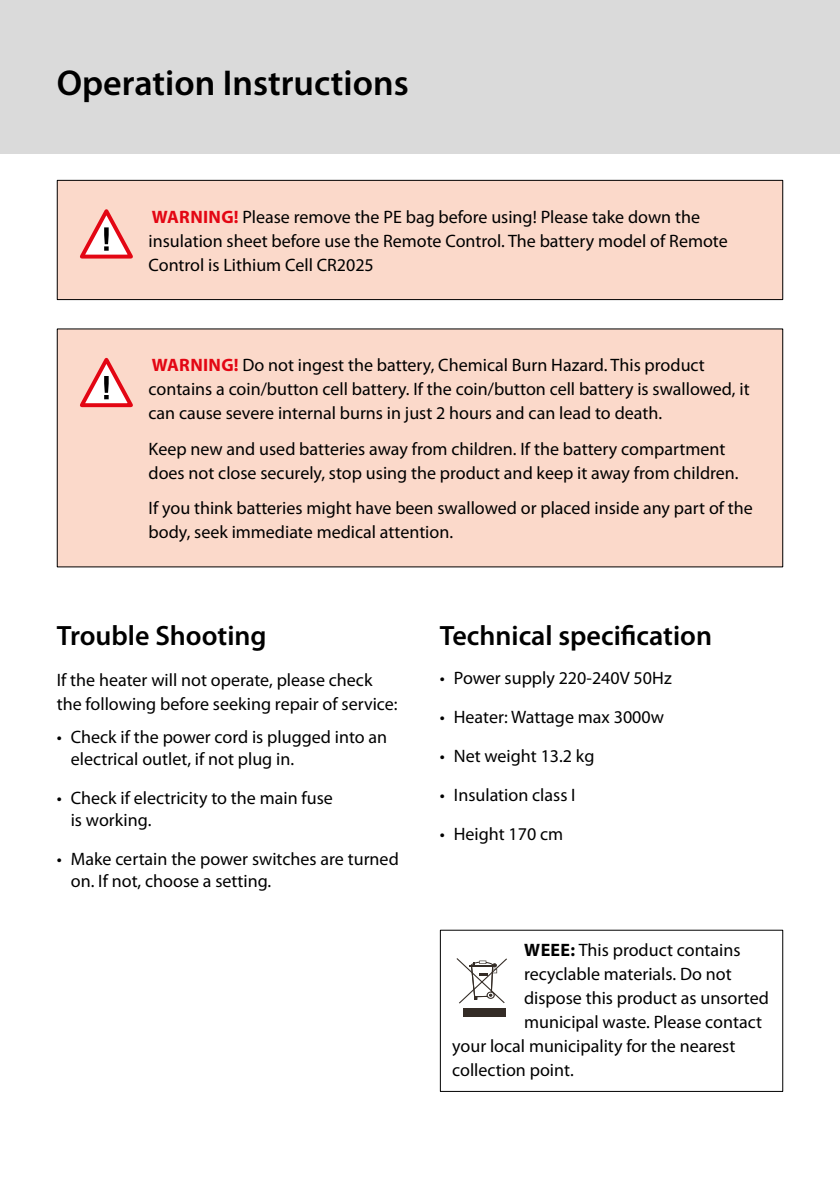
<style>
.page{position:relative;width:840px;height:1191px;background:#fff}
.page>*{position:absolute;margin:0;border:0;box-sizing:border-box;transform-origin:0 0}
.t1{font:600 36px "Myriad Pro";color:#000}
.t2{font:600 28px "Myriad Pro";color:#000}
.t3{font:18px/24px "Myriad Pro";color:#000}
.s1{font-weight:700;color:#e30613}
.s2{font-weight:700}
</style>
<div class="page">
<div style="left:0;top:0;width:839px;height:153px;background:#dadada"></div>
<div style="left:439px;top:929px;width:343px;height:163px;border:1px solid #000"></div>
<svg style="left:456px;top:958px;width:51px;height:45px"></svg>
<div style="left:463px;top:1008px;width:42px;height:9px;background:#342c26"></div>
<div style="left:57px;top:180px;width:725px;height:119px;background:#fbd9ca"></div>
<div style="left:57px;top:180px;width:725px;height:120px;border:1px solid #000"></div>
<svg style="left:80px;top:209px;width:53px;height:50px"></svg>
<div style="left:57px;top:329px;width:725px;height:238px;background:#fbd9ca"></div>
<svg style="left:80px;top:357px;width:53px;height:51px"></svg>
<h1 class="t1" style="left:57px;top:60px;width:353px">Operation Instructions</h1>
<p class="t3" style="left:148px;top:204px;width:580px"><span class="s1">WARNING!</span> Please remove the PE bag before using! Please take down the insulation sheet before use the Remote Control. The battery model of Remote<br>Control is Lithium Cell CR2025</p>
<p class="t3" style="left:148px;top:353px;width:602px"><span class="s1">WARNING!</span> Do not ingest the battery, Chemical Burn Hazard. This product contains a coin/button cell battery. If the coin/button cell battery is swallowed, it can cause severe internal burns in just 2 hours and can lead to death.</p>
<p class="t3" style="left:148px;top:436px;width:591px">Keep new and used batteries away from children. If the battery compartment does not close securely, stop using the product and keep it away from children.</p>
<p class="t3" style="left:148px;top:496px;width:605px">If you think batteries might have been swallowed or placed inside any part of the body, seek immediate medical attention.</p>
<h2 class="t2" style="left:57px;top:617px;width:211px">Trouble Shooting</h2>
<p class="t3" style="left:57px;top:667px;width:342px">If the heater will not operate, please check the following before seeking repair of service:</p>
<p class="t3" style="left:71px;top:726px;width:318px;line-height:22px;text-indent:-14px">• Check if the power cord is plugged into an electrical outlet, if not plug in.</p>
<p class="t3" style="left:71px;top:787px;width:263px;line-height:22px;text-indent:-14px">• Check if electricity to the main fuse is working.</p>
<p class="t3" style="left:71px;top:848px;width:329px;line-height:22px;text-indent:-14px">• Make certain the power switches are turned on. If not, choose a setting.</p>
<h2 class="t2" style="left:439px;top:617px;width:273px">Technical specification</h2>
<p class="t3" style="left:439px;top:665px;width:233px">• Power supply 220-240V 50Hz</p>
<p class="t3" style="left:439px;top:704px;width:225px">• Heater: Wattage max 3000w</p>
<p class="t3" style="left:439px;top:743px;width:156px">• Net weight 13.2 kg</p>
<p class="t3" style="left:439px;top:782px;width:137px">• Insulation class I</p>
<p class="t3" style="left:439px;top:821px;width:125px">• Height 170 cm</p>
<p class="t3" style="left:524px;top:937px;width:218px"><span class="s2">WEEE:</span> This product contains</p>
<p class="t3" style="left:524px;top:961px;width:209px">recyclable materials. Do not</p>
<p class="t3" style="left:524px;top:985px;width:246px">dispose this product as unsorted</p>
<p class="t3" style="left:524px;top:1009px;width:239px">municipal waste. Please contact</p>
<p class="t3" style="left:452px;top:1033px;width:284px">your local municipality for the nearest</p>
<p class="t3" style="left:452px;top:1057px;width:123px">collection point.</p>
</div>
